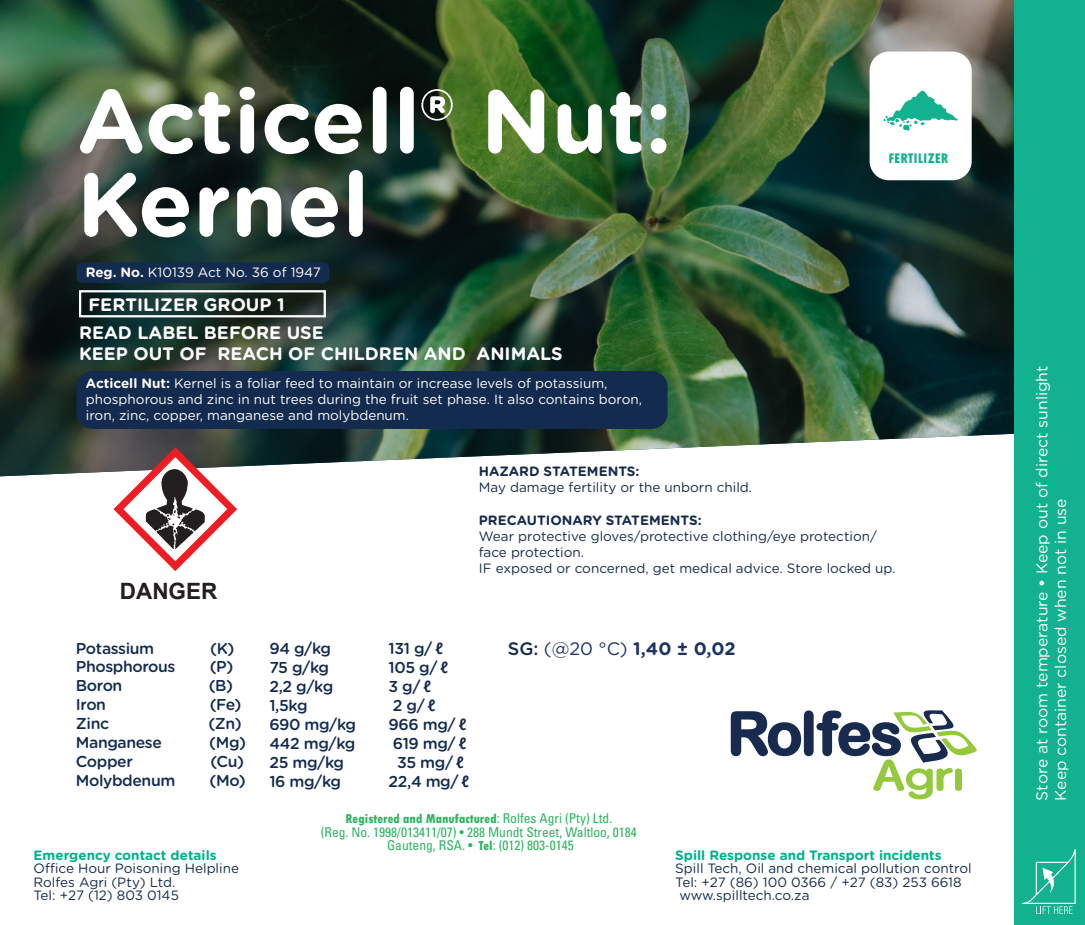
<style>
.page{position:relative;width:1085px;height:925px;background:#fff}
.page>*{position:absolute;margin:0;border:0;box-sizing:border-box;transform-origin:0 0}
.t1{font:700 90px "Gotham Rounded";color:#fff}
.t2{font:700 22.5px "Arial";color:#231f20}
.t3{font:700 18px "Gotham Rounded";color:#fff}
.t4{font:700 18px "Gotham Rounded";color:#1c3364}
.t5{font:500 15.75px/18.9px "Gotham Rounded";letter-spacing:-.025em;color:#142b50;text-align:center}
.t6{font:15.75px "Gotham Rounded";color:#fff}
.t7{font:800 condensed 14.62px "Tw Cen";color:#12b18f}
.t8{font:13.5px "Gotham Rounded";color:#fff}
.t9{font:13.5px/16.2px "Gotham Rounded";color:#182a4d}
.t10{font:13.5px "Gotham Rounded";color:#142b50}
.t11{font:condensed 13.5px "Univers LT Std";color:#2eb460}
.t12{font:700 13.5px "Gotham Rounded";color:#00b18a}
.t13{font:800 condensed 13.5px "Tw Cen";color:#2eb460}
.s1{font-weight:700}
.s2{font-family:"Arial Narrow";font-weight:700;color:#182a4d}
.s3{font-family:"Univers LT Std";font-weight:400}
.s4{font-family:"Tw Cen";font-weight:800}
.s5{font-weight:500;color:#132b4f}
.s6{font-weight:400}
</style>
<div class="page">
<img style="left:0;top:0;width:1014px;height:476px">
<div style="left:77px;top:371px;width:590px;height:58px;background:#142b50;border-radius:16px"></div>
<div style="left:77px;top:262px;width:252px;height:21px;background:#142b50"></div>
<div style="left:79px;top:290px;width:247px;height:27px;border:2px solid #fff"></div>
<div style="left:869px;top:52px;width:102px;height:128px;background:#fff;border-radius:19px"></div>
<svg style="left:883px;top:53px;width:79px;height:78px"></svg>
<svg style="left:730px;top:710px;width:247px;height:89px"></svg>
<div style="left:1014px;top:0;width:70px;height:925px;background:#12b18f"></div>
<svg style="left:1022px;top:849px;width:53px;height:65px"></svg>
<svg style="left:113px;top:447px;width:124px;height:124px"></svg>
<p class="t1" style="left:77px;top:55px;width:596px">Acticell® Nut:</p>
<p class="t1" style="left:77px;top:138px;width:294px">Kernel</p>
<p class="t8" style="left:86px;top:263px;width:237px"><span class="s1">Reg. No.</span> K10139 Act No. 36 of 1947</p>
<p class="t3" style="left:88px;top:292px;width:198px">FERTILIZER GROUP 1</p>
<p class="t3" style="left:79px;top:319px;width:246px">READ LABEL BEFORE USE</p>
<p class="t3" style="left:79px;top:340px;width:485px">KEEP OUT OF REACH OF CHILDREN AND ANIMALS</p>
<p class="t8" style="left:86px;top:374px;width:523px"><span class="s1">Acticell Nut:</span> Kernel is a foliar feed to maintain or increase levels of potassium,</p>
<p class="t8" style="left:86px;top:390px;width:557px">phosphorous and zinc in nut trees during the fruit set phase. It also contains boron,</p>
<p class="t8" style="left:86px;top:406px;width:325px">iron, zinc, copper, manganese and molybdenum.</p>
<p class="t7" style="left:888px;top:150px;width:61px">FERTILIZER</p>
<p class="t2" style="left:120px;top:575px;width:99px">DANGER</p>
<p class="t5" style="left:76px;top:638px;width:80px">Potassium</p>
<p class="t5" style="left:210px;top:638px;width:26px">(K)</p>
<p class="t5" style="left:76px;top:657px;width:101px">Phosphorous</p>
<p class="t5" style="left:210px;top:657px;width:25px">(P)</p>
<p class="t5" style="left:76px;top:676px;width:48px">Boron</p>
<p class="t5" style="left:209px;top:676px;width:26px">(B)</p>
<p class="t5" style="left:76px;top:694px;width:32px">Iron</p>
<p class="t5" style="left:210px;top:694px;width:33px">(Fe)</p>
<p class="t5" style="left:76px;top:713px;width:35px">Zinc</p>
<p class="t5" style="left:208px;top:713px;width:35px">(Zn)</p>
<p class="t5" style="left:76px;top:732px;width:88px">Manganese</p>
<p class="t5" style="left:209px;top:732px;width:38px">(Mg)</p>
<p class="t5" style="left:76px;top:751px;width:58px">Copper</p>
<p class="t5" style="left:210px;top:751px;width:35px">(Cu)</p>
<p class="t5" style="left:76px;top:770px;width:101px">Molybdenum</p>
<p class="t5" style="left:209px;top:770px;width:38px">(Mo)</p>
<p class="t12" style="left:34px;top:845px;width:184px">Emergency contact details</p>
<p class="t10" style="left:34px;top:859px;width:207px">Office Hour Poisoning Helpline</p>
<p class="t10" style="left:34px;top:873px;width:143px">Rolfes Agri (Pty) Ltd.</p>
<p class="t10" style="left:34px;top:886px;width:147px">Tel: +27 (12) 803 0145</p>
<p class="t9" style="left:479px;top:463px;width:275px"><span class="s1">HAZARD STATEMENTS:<br></span>May damage fertility or the unborn child.</p>
<p class="t9" style="left:479px;top:511px;width:418px"><span class="s1">PRECAUTIONARY STATEMENTS:<br></span>Wear protective gloves/protective clothing/eye protection/ face protection.<br>IF exposed or concerned, get medical advice. Store locked up.</p>
<p class="t5" style="left:269px;top:639px;width:63px">94 g/kg</p>
<p class="t5" style="left:269px;top:657px;width:61px">75 g/kg</p>
<p class="t5" style="left:269px;top:676px;width:65px">2,2 g/kg</p>
<p class="t5" style="left:269px;top:695px;width:40px">1,5kg</p>
<p class="t5" style="left:269px;top:714px;width:88px">690 mg/kg</p>
<p class="t5" style="left:269px;top:733px;width:87px">442 mg/kg</p>
<p class="t5" style="left:269px;top:752px;width:76px">25 mg/kg</p>
<p class="t5" style="left:269px;top:771px;width:73px">16 mg/kg</p>
<p class="t5" style="left:388px;top:639px;width:56px">131 g/ <span class="s2">ℓ</span></p>
<p class="t5" style="left:388px;top:657px;width:61px">105 g/ <span class="s2">ℓ</span></p>
<p class="t5" style="left:388px;top:676px;width:44px">3 g/<span class="s2">ℓ</span></p>
<p class="t5" style="left:393px;top:695px;width:44px">2 g/<span class="s2">ℓ</span></p>
<p class="t5" style="left:388px;top:714px;width:79px">966 mg/ <span class="s2">ℓ</span></p>
<p class="t5" style="left:393px;top:733px;width:75px">619 mg/ <span class="s2">ℓ</span></p>
<p class="t5" style="left:388px;top:752px;width:82px">35 mg/ <span class="s2">ℓ<br></span>22,4 mg/ <span class="s2">ℓ</span></p>
<p class="t13" style="left:345px;top:811px;width:268px">Registered and Manufactured<span class="s3">: Rolfes Agri (Pty) Ltd.</span></p>
<p class="t11" style="left:321px;top:823px;width:317px">(Reg. No. 1998/013411/07) • 288 Mundt Street, Waltloo, 0184</p>
<p class="t11" style="left:387px;top:837px;width:188px">Gauteng, RSA. • <span class="s4">Tel</span>: (012) 803-0145</p>
<p class="t4" style="left:507px;top:636px;width:229px"><span class="s5">SG:</span> <span class="s6">(@20 °C)</span> 1,40 ± 0,02</p>
<p class="t12" style="left:675px;top:845px;width:268px">Spill Response and Transport incidents</p>
<p class="t10" style="left:675px;top:859px;width:298px">Spill Tech, Oil and chemical pollution control</p>
<p class="t10" style="left:675px;top:873px;width:288px">Tel: +27 (86) 100 0366 / +27 (83) 253 6618</p>
<p class="t10" style="left:679px;top:886px;width:132px">www.spilltech.co.za</p>
<p class="t6" style="left:1030px;top:800px;width:436px;rotate:-90deg">Store at room temperature <span class="s1">•</span> Keep out of direct sunlight</p>
<p class="t6" style="left:1049px;top:800px;width:304px;rotate:-90deg">Keep container closed when not in use</p>
</div>
